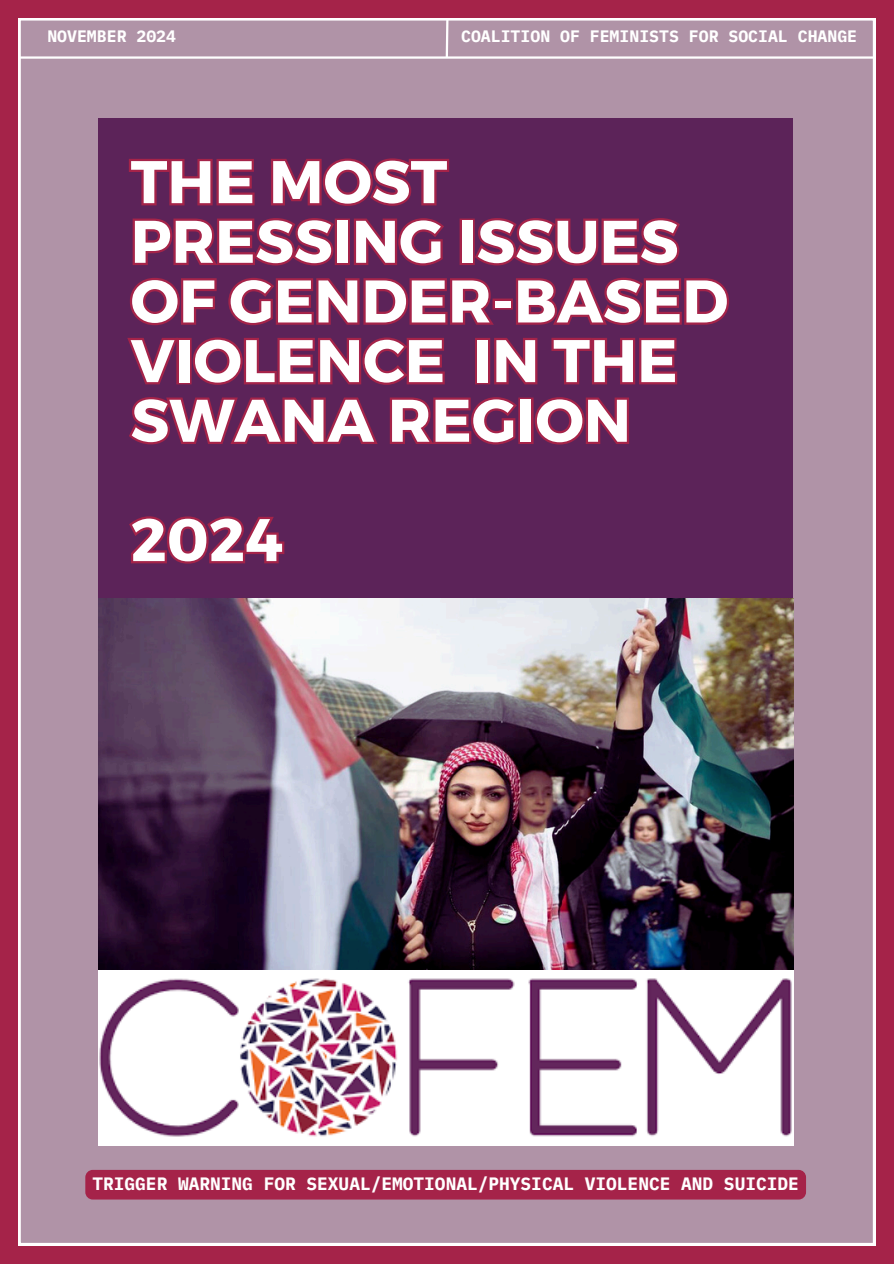
<style>
.page{position:relative;width:894px;height:1264px;background:#fff}
.page>*{position:absolute;margin:0;border:0;box-sizing:border-box;transform-origin:0 0}
.t1{font:700 60px/59.7px "Montserrat";color:#fff}
.t2{font:700 17.85px "IBM Plex Mono";color:#fff}
.t3{font:700 16.5px "IBM Plex Mono";color:#fff}
</style>
<div class="page">
<div style="left:0;top:0;width:893px;height:1263px;background:#a52349"></div>
<div style="left:19px;top:18px;width:855px;height:1227px;background:#b093a7"></div>
<div style="left:98px;top:119px;width:694px;height:1024px;background:#5c2359"></div>
<svg style="left:444px;top:16px;width:5px;height:44px"></svg>
<hr style="left:20px;top:56px;width:854px;height:3px;background:#fff">
<img style="left:98px;top:598px;width:694px;height:546px">
<svg style="left:129px;top:158px;width:321px;height:48px"></svg>
<svg style="left:132px;top:218px;width:548px;height:48px"></svg>
<svg style="left:130px;top:277px;width:599px;height:49px"></svg>
<svg style="left:127px;top:337px;width:318px;height:48px"></svg>
<svg style="left:475px;top:337px;width:203px;height:48px"></svg>
<svg style="left:129px;top:397px;width:500px;height:48px"></svg>
<svg style="left:129px;top:516px;width:156px;height:48px"></svg>
<div style="left:85px;top:1169px;width:720px;height:30px;background:#a52349;border-radius:7px"></div>
<h1 class="t3" style="left:47px;top:26px;width:130px">NOVEMBER 2024</h1>
<p class="t3" style="left:461px;top:26px;width:397px">COALITION OF FEMINISTS FOR SOCIAL CHANGE</p>
<p class="t1" style="left:131px;top:149px;width:599px">THE MOST<br>PRESSING ISSUES<br>OF GENDER-BASED<br>VIOLENCE IN THE<br>SWANA REGION</p>
<p class="t1" style="left:131px;top:507px;width:154px">2024</p>
<h1 class="t2" style="left:92px;top:1171px;width:707px">TRIGGER WARNING FOR SEXUAL/EMOTIONAL/PHYSICAL VIOLENCE AND SUICIDE</h1>
</div>
